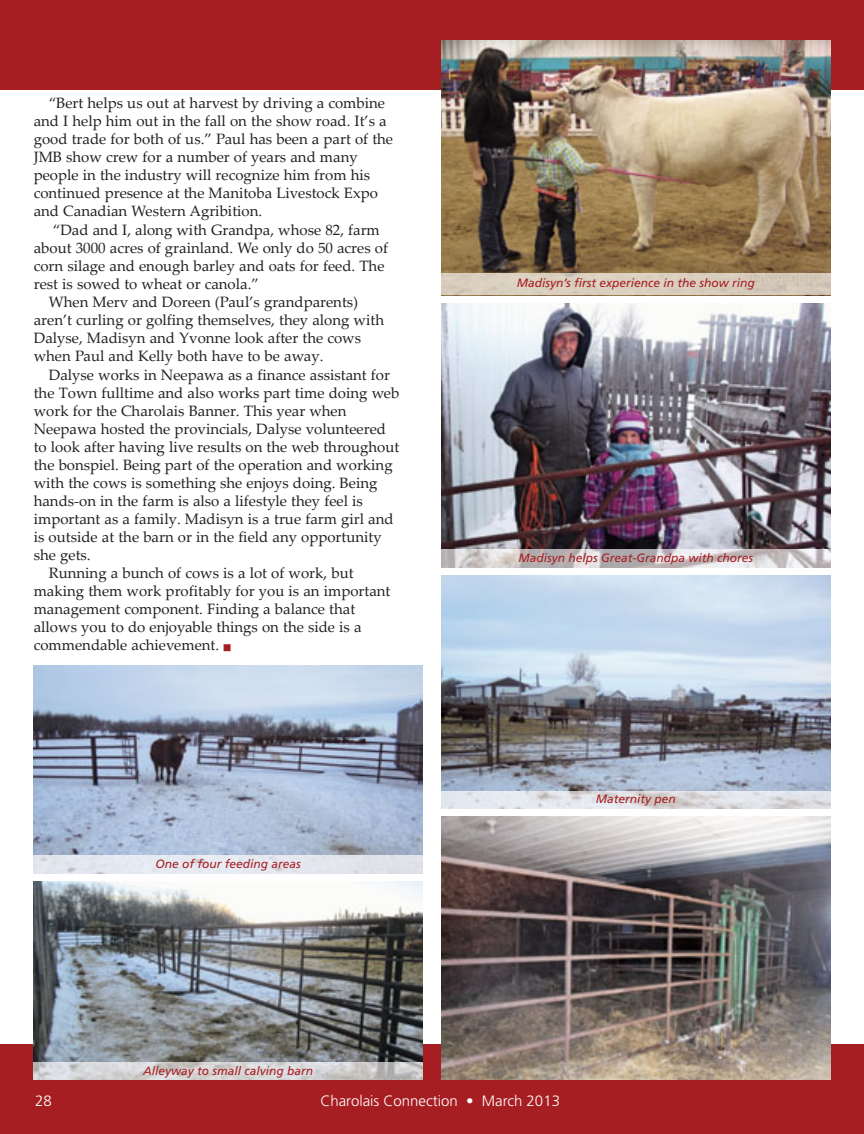
<style>
.page{position:relative;width:864px;height:1134px;background:#fff}
.page>*{position:absolute;margin:0;border:0;box-sizing:border-box;transform-origin:0 0}
.t1{font:15px/18px "Palatino Linotype";color:#231f20}
.t2{font:300 15px "Frutiger";color:#fff}
.t3{font:italic 12px "Frutiger";color:#a71e22}
</style>
<div class="page">
<div style="left:0;top:0;width:864px;height:89px;background:#a71e22"></div>
<div style="left:0;top:1045px;width:864px;height:89px;background:#a71e22"></div>
<img style="left:441px;top:40px;width:389px;height:233px">
<img style="left:441px;top:273px;width:389px;height:22px">
<img style="left:441px;top:575px;width:389px;height:216px">
<img style="left:441px;top:791px;width:389px;height:17px">
<img style="left:34px;top:881px;width:389px;height:182px">
<img style="left:34px;top:1063px;width:389px;height:17px">
<img style="left:34px;top:666px;width:389px;height:190px">
<img style="left:441px;top:817px;width:389px;height:263px">
<img style="left:441px;top:304px;width:389px;height:246px">
<img style="left:441px;top:550px;width:389px;height:17px">
<p class="t1" style="left:34px;top:96px;width:361px;text-indent:15px">“Bert helps us out at harvest by driving a combine and I help him out in the fall on the show road. It’s a good trade for both of us.” Paul has been a part of the JMB show crew for a number of years and many people in the industry will recognize him from his continued presence at the Manitoba Livestock Expo and Canadian Western Agribition.</p>
<p class="t1" style="left:53px;top:222px;width:329px">“Dad and I, along with Grandpa, whose 82, farm</p>
<p class="t1" style="left:34px;top:240px;width:356px">about 3000 acres of grainland. We only do 50 acres of</p>
<p class="t1" style="left:34px;top:258px;width:352px">corn silage and enough barley and oats for feed. The</p>
<p class="t1" style="left:34px;top:276px;width:227px">rest is sowed to wheat or canola.”</p>
<p class="t1" style="left:49px;top:295px;width:311px">When Merv and Doreen (Paul’s grandparents)</p>
<p class="t1" style="left:34px;top:313px;width:352px">aren’t curling or golfing themselves, they along with</p>
<p class="t1" style="left:34px;top:331px;width:329px">Dalyse, Madisyn and Yvonne look after the cows</p>
<p class="t1" style="left:34px;top:349px;width:291px">when Paul and Kelly both have to be away.</p>
<p class="t1" style="left:49px;top:367px;width:343px">Dalyse works in Neepawa as a finance assistant for</p>
<p class="t1" style="left:34px;top:385px;width:367px">the Town fulltime and also works part time doing web</p>
<p class="t1" style="left:34px;top:403px;width:314px">work for the Charolais Banner. This year when</p>
<p class="t1" style="left:34px;top:421px;width:354px">Neepawa hosted the provincials, Dalyse volunteered</p>
<p class="t1" style="left:34px;top:439px;width:367px">to look after having live results on the web throughout</p>
<p class="t1" style="left:34px;top:457px;width:360px">the bonspiel. Being part of the operation and working</p>
<p class="t1" style="left:34px;top:475px;width:345px">with the cows is something she enjoys doing. Being</p>
<p class="t1" style="left:34px;top:493px;width:331px">hands‐on in the farm is also a lifestyle they feel is</p>
<p class="t1" style="left:34px;top:511px;width:361px">important as a family. Madisyn is a true farm girl and</p>
<p class="t1" style="left:34px;top:529px;width:350px">is outside at the barn or in the field any opportunity</p>
<p class="t1" style="left:34px;top:547px;width:58px">she gets.</p>
<p class="t1" style="left:49px;top:566px;width:306px">Running a bunch of cows is a lot of work, but</p>
<p class="t1" style="left:34px;top:584px;width:358px">making them work profitably for you is an important</p>
<p class="t1" style="left:34px;top:602px;width:323px">management component. Finding a balance that</p>
<p class="t1" style="left:34px;top:620px;width:329px">allows you to do enjoyable things on the side is a</p>
<p class="t1" style="left:34px;top:638px;width:187px">commendable achievement.</p>
<p class="t3" style="left:156px;top:859px;width:147px">One of four feeding areas</p>
<p class="t3" style="left:143px;top:1066px;width:172px">Alleyway to small calving barn</p>
<p class="t3" style="left:517px;top:278px;width:240px">Madisyn’s first experience in the show ring</p>
<p class="t3" style="left:518px;top:553px;width:236px">Madisyn helps Great-Grandpa with chores</p>
<p class="t3" style="left:596px;top:794px;width:82px">Maternity pen</p>
<p class="t2" style="left:35px;top:1095px;width:18px">28</p>
<p class="t2" style="left:320px;top:1095px;width:241px">Charolais Connection • March 2013</p>
</div>
